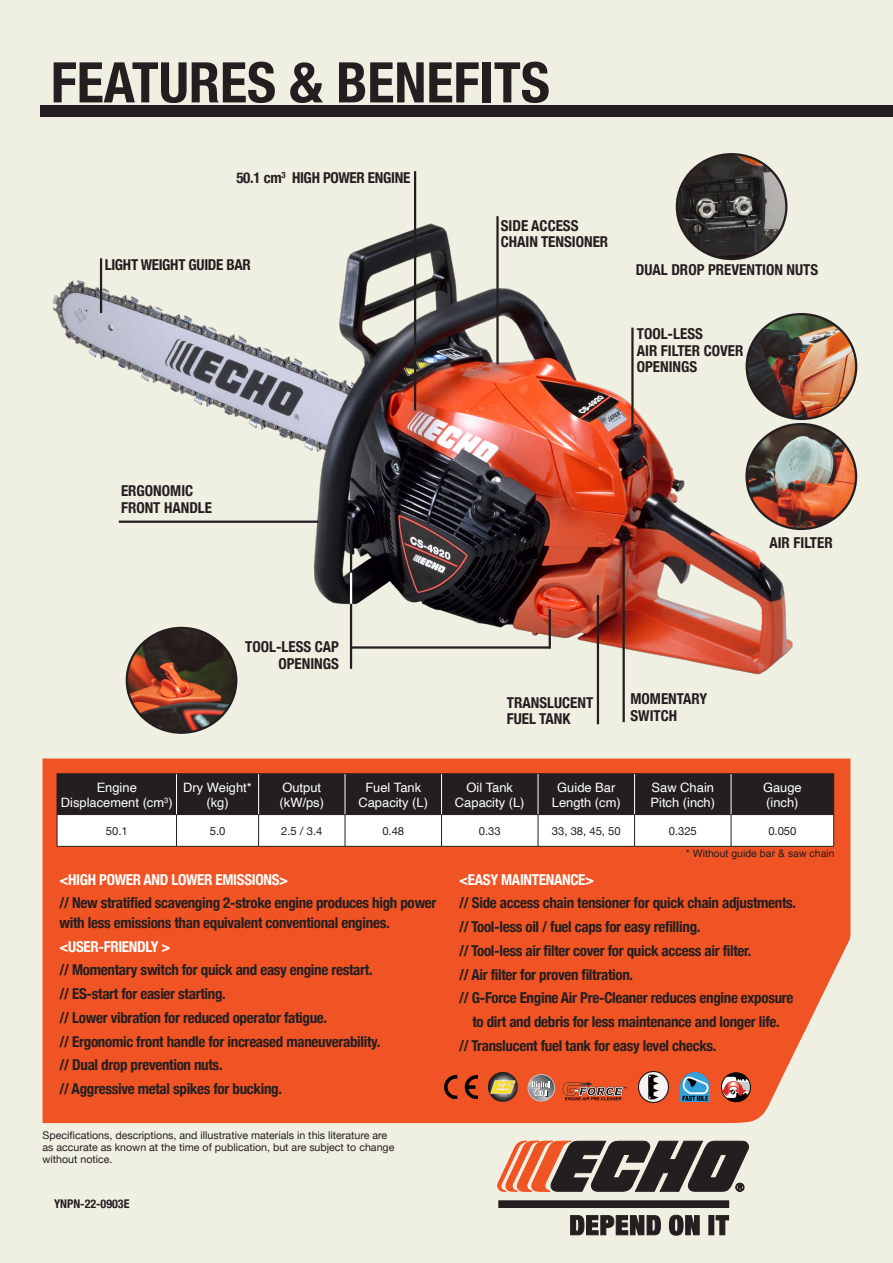
<style>
.page{position:relative;width:893px;height:1263px;background:#efefe2}
.page>*{position:absolute;margin:0;border:0;box-sizing:border-box;transform-origin:0 0}
.t1{font:700 condensed 56.1px "Helvetica Neue";color:#231f20}
.t2{font:700 condensed 15px/19.5px "Helvetica Neue";letter-spacing:-.02em;color:#231f20}
.t3{font:700 condensed 15px/16.5px "Helvetica Neue";color:#231f20}
.t4{font:700 condensed 15px "Helvetica Neue";letter-spacing:-.02em;color:#fff}
.t5{font:12.9px/15.5px "Helvetica";color:#fff;text-align:center}
.t6{font:700 condensed 12px "Helvetica Neue";color:#231f20}
.t7{font:11.25px "Helvetica Neue";color:#231f20}
.t8{font:10.65px "Helvetica Neue";color:#231f20}
.t9{font:10.5px "Helvetica";color:#231f20}
</style>
<div class="page">
<div style="left:43px;top:767px;width:807px;height:356px;background:#f15424"></div>
<div style="left:40px;top:105px;width:853px;height:12px;background:#231f20"></div>
<svg style="left:497px;top:1140px;width:252px;height:52px"></svg>
<div style="left:499px;top:1201px;width:230px;height:6px;background:#231f20"></div>
<div style="left:499px;top:1200px;width:230px;height:8px;border:1px solid #231f20"></div>
<svg style="left:570px;top:1215px;width:91px;height:20px;background:#53504e"></svg>
<svg style="left:669px;top:1215px;width:31px;height:20px"></svg>
<div style="left:709px;top:1215px;width:5px;height:20px;background:#231f20"></div>
<svg style="left:716px;top:1215px;width:13px;height:20px"></svg>
<img style="left:445px;top:1075px;width:32px;height:23px">
<img style="left:489px;top:1072px;width:28px;height:29px">
<svg style="left:58px;top:774px;width:775px;height:72px;background:#828080"></svg>
<hr style="left:57px;top:815px;width:1px;height:31px;background:#231f20">
<hr style="left:176px;top:815px;width:1px;height:31px;background:#231f20">
<hr style="left:258px;top:815px;width:1px;height:31px;background:#231f20">
<hr style="left:345px;top:815px;width:1px;height:31px;background:#231f20">
<hr style="left:441px;top:815px;width:1px;height:31px;background:#231f20">
<hr style="left:538px;top:815px;width:1px;height:31px;background:#231f20">
<hr style="left:634px;top:815px;width:1px;height:31px;background:#231f20">
<hr style="left:731px;top:815px;width:1px;height:31px;background:#231f20">
<hr style="left:833px;top:815px;width:1px;height:31px;background:#231f20">
<hr style="left:57px;top:846px;width:120px;height:1px;background:#231f20">
<hr style="left:177px;top:846px;width:82px;height:1px;background:#231f20">
<hr style="left:259px;top:846px;width:86px;height:1px;background:#231f20">
<hr style="left:345px;top:846px;width:96px;height:1px;background:#231f20">
<hr style="left:441px;top:846px;width:97px;height:1px;background:#231f20">
<hr style="left:538px;top:846px;width:97px;height:1px;background:#231f20">
<hr style="left:635px;top:846px;width:96px;height:1px;background:#231f20">
<hr style="left:731px;top:846px;width:103px;height:1px;background:#231f20">
<hr style="left:57px;top:773px;width:120px;height:1px;background:#231f20">
<hr style="left:57px;top:774px;width:1px;height:40px;background:#231f20">
<hr style="left:177px;top:773px;width:82px;height:1px;background:#231f20">
<hr style="left:259px;top:773px;width:86px;height:1px;background:#231f20">
<hr style="left:345px;top:773px;width:96px;height:1px;background:#231f20">
<hr style="left:441px;top:773px;width:97px;height:1px;background:#231f20">
<hr style="left:538px;top:773px;width:97px;height:1px;background:#231f20">
<hr style="left:635px;top:773px;width:96px;height:1px;background:#231f20">
<hr style="left:731px;top:773px;width:103px;height:1px;background:#231f20">
<hr style="left:833px;top:774px;width:1px;height:40px;background:#231f20">
<hr style="left:57px;top:814px;width:120px;height:1px;background:#231f20">
<hr style="left:177px;top:814px;width:82px;height:1px;background:#231f20">
<hr style="left:259px;top:814px;width:86px;height:1px;background:#231f20">
<hr style="left:345px;top:814px;width:96px;height:1px;background:#231f20">
<hr style="left:441px;top:814px;width:97px;height:1px;background:#231f20">
<hr style="left:538px;top:814px;width:97px;height:1px;background:#231f20">
<hr style="left:635px;top:814px;width:96px;height:1px;background:#231f20">
<hr style="left:731px;top:814px;width:103px;height:1px;background:#231f20">
<hr style="left:176px;top:774px;width:1px;height:40px;background:#fff">
<hr style="left:258px;top:774px;width:1px;height:40px;background:#fff">
<hr style="left:345px;top:774px;width:1px;height:40px;background:#fff">
<hr style="left:441px;top:774px;width:1px;height:40px;background:#fff">
<hr style="left:538px;top:774px;width:1px;height:40px;background:#fff">
<hr style="left:634px;top:774px;width:1px;height:40px;background:#fff">
<hr style="left:731px;top:774px;width:1px;height:40px;background:#fff">
<img style="left:42px;top:181px;width:816px;height:586px">
<img style="left:677px;top:154px;width:109px;height:105px">
<div style="left:676px;top:153px;width:111px;height:107px;border:2px solid #231f20;border-radius:50%"></div>
<hr style="left:414px;top:171px;width:2px;height:239px;background:#231f20">
<hr style="left:350px;top:534px;width:2px;height:135px;background:#231f20">
<img style="left:747px;top:314px;width:109px;height:105px">
<div style="left:746px;top:313px;width:111px;height:107px;border:2px solid #231f20;border-radius:50%"></div>
<hr style="left:549px;top:609px;width:2px;height:40px;background:#231f20">
<hr style="left:622px;top:541px;width:3px;height:181px;background:#231f20">
<hr style="left:350px;top:646px;width:199px;height:3px;background:#231f20">
<hr style="left:100px;top:258px;width:2px;height:55px;background:#231f20">
<hr style="left:631px;top:328px;width:3px;height:109px;background:#231f20">
<img style="left:127px;top:628px;width:109px;height:105px">
<div style="left:126px;top:627px;width:111px;height:107px;border:2px solid #231f20;border-radius:50%"></div>
<hr style="left:597px;top:595px;width:2px;height:129px;background:#231f20">
<img style="left:747px;top:424px;width:109px;height:105px">
<div style="left:745px;top:423px;width:112px;height:107px;border:2px solid #231f20;border-radius:50%"></div>
<div style="left:721px;top:1073px;width:29px;height:29px;background:#030303;border-radius:50%"></div>
<div style="left:721px;top:1072px;width:30px;height:30px;border:1px solid #030303;border-radius:50%"></div>
<svg style="left:719px;top:1077px;width:31px;height:21px"></svg>
<svg style="left:563px;top:1082px;width:64px;height:18px"></svg>
<img style="left:680px;top:1072px;width:29px;height:29px">
<img style="left:638px;top:1072px;width:31px;height:30px">
<svg style="left:527px;top:1074px;width:28px;height:27px"></svg>
<hr style="left:119px;top:521px;width:199px;height:2px;background:#231f20">
<hr style="left:496px;top:216px;width:3px;height:148px;background:#231f20">
<hr style="left:350px;top:573px;width:2px;height:31px;background:#fff">
<p class="t1" style="left:51px;top:36px;width:501px">FEATURES &amp; BENEFITS</p>
<p class="t2" style="left:236px;top:166px;width:175px">50.1 cm<sup>3</sup> HIGH POWER ENGINE</p>
<p class="t2" style="left:105px;top:254px;width:148px">LIGHT WEIGHT GUIDE BAR</p>
<p class="t3" style="left:121px;top:482px;width:74px">ERGONOMIC</p>
<p class="t3" style="left:121px;top:498px;width:93px">FRONT HANDLE</p>
<p class="t3" style="left:245px;top:638px;width:95px;text-align:right">TOOL-LESS CAP<br>OPENINGS</p>
<p class="t3" style="left:501px;top:216px;width:79px">SIDE ACCESS</p>
<p class="t3" style="left:501px;top:233px;width:109px">CHAIN TENSIONER</p>
<p class="t3" style="left:636px;top:260px;width:184px">DUAL DROP PREVENTION NUTS</p>
<p class="t3" style="left:637px;top:325px;width:68px">TOOL-LESS</p>
<p class="t3" style="left:637px;top:341px;width:108px">AIR FILTER COVER</p>
<p class="t3" style="left:637px;top:358px;width:62px">OPENINGS</p>
<p class="t3" style="left:507px;top:693px;width:88px">TRANSLUCENT<br>FUEL TANK</p>
<p class="t3" style="left:630px;top:690px;width:78px">MOMENTARY<br>SWITCH</p>
<p class="t3" style="left:769px;top:533px;width:65px">AIR FILTER</p>
<p class="t5" style="left:97px;top:780px;width:42px">Engine</p>
<p class="t5" style="left:61px;top:796px;width:113px">Displacement (cm<sup>3</sup>)</p>
<p class="t5" style="left:183px;top:780px;width:70px">Dry Weight* (kg)</p>
<p class="t5" style="left:282px;top:780px;width:40px">Output</p>
<p class="t5" style="left:280px;top:796px;width:46px">(kW/ps)</p>
<p class="t5" style="left:358px;top:780px;width:71px">Fuel Tank<br>Capacity (L)</p>
<p class="t5" style="left:467px;top:780px;width:48px">Oil Tank</p>
<p class="t5" style="left:455px;top:796px;width:71px">Capacity (L)</p>
<p class="t5" style="left:552px;top:780px;width:70px">Guide Bar<br>Length (cm)</p>
<p class="t5" style="left:650px;top:780px;width:66px;text-align:left">Saw Chain<br>Pitch (inch)</p>
<p class="t5" style="left:763px;top:780px;width:40px">Gauge</p>
<p class="t5" style="left:766px;top:796px;width:34px">(inch)</p>
<p class="t7" style="left:106px;top:823px;width:23px">50.1</p>
<p class="t7" style="left:210px;top:823px;width:17px">5.0</p>
<p class="t7" style="left:281px;top:823px;width:43px">2.5 / 3.4</p>
<p class="t7" style="left:382px;top:823px;width:23px">0.48</p>
<p class="t7" style="left:479px;top:823px;width:23px">0.33</p>
<p class="t7" style="left:552px;top:823px;width:70px">33, 38, 45, 50</p>
<p class="t7" style="left:669px;top:823px;width:30px">0.325</p>
<p class="t7" style="left:768px;top:823px;width:30px">0.050</p>
<p class="t9" style="left:686px;top:845px;width:150px">* Without guide bar &amp; saw chain</p>
<p class="t4" style="left:60px;top:867px;width:230px">&lt;HIGH POWER AND LOWER EMISSIONS&gt;</p>
<p class="t2" style="left:60px;top:892px;width:379px">// New stratified scavenging 2-stroke engine produces high power with less emissions than equivalent conventional engines.</p>
<p class="t4" style="left:60px;top:934px;width:113px">&lt;USER-FRIENDLY &gt;</p>
<p class="t2" style="left:60px;top:959px;width:315px">// Momentary switch for quick and easy engine restart.</p>
<p class="t2" style="left:60px;top:983px;width:168px">// ES-start for easier starting.</p>
<p class="t2" style="left:60px;top:1007px;width:269px">// Lower vibration for reduced operator fatigue.</p>
<p class="t2" style="left:60px;top:1030px;width:322px">// Ergonomic front handle for increased maneuverability.</p>
<p class="t2" style="left:60px;top:1054px;width:165px">// Dual drop prevention nuts.</p>
<p class="t2" style="left:60px;top:1078px;width:224px">// Aggressive metal spikes for bucking.</p>
<p class="t8" style="left:43px;top:1127px;width:346px">Specifications, descriptions, and illustrative materials in this literature are</p>
<p class="t8" style="left:43px;top:1139px;width:353px">as accurate as known at the time of publication, but are subject to change</p>
<p class="t8" style="left:43px;top:1151px;width:72px">without notice.</p>
<p class="t6" style="left:54px;top:1193px;width:77px">YNPN-22-0903E</p>
<p class="t4" style="left:459px;top:867px;width:136px">&lt;EASY MAINTENANCE&gt;</p>
<p class="t2" style="left:459px;top:892px;width:338px">// Side access chain tensioner for quick chain adjustments.</p>
<p class="t2" style="left:459px;top:916px;width:243px">// Tool-less oil / fuel caps for easy refilling.</p>
<p class="t2" style="left:459px;top:940px;width:294px">// Tool-less air filter cover for quick access air filter.</p>
<p class="t2" style="left:459px;top:963px;width:175px">// Air filter for proven filtration.</p>
<p class="t2" style="left:459px;top:987px;width:336px">// G-Force Engine Air Pre-Cleaner reduces engine exposure</p>
<p class="t2" style="left:472px;top:1011px;width:309px">to dirt and debris for less maintenance and longer life.</p>
<p class="t2" style="left:459px;top:1035px;width:259px">// Translucent fuel tank for easy level checks.</p>
</div>
